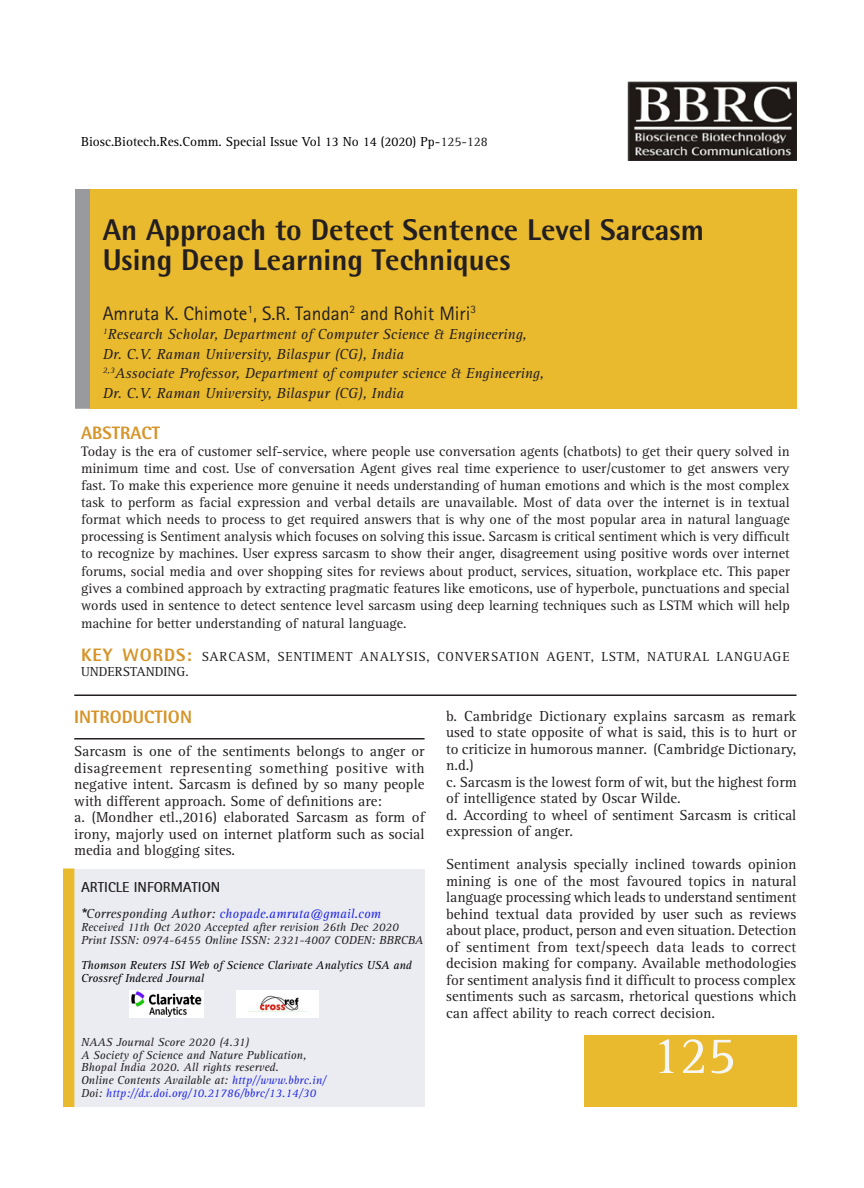
<style>
.page{position:relative;width:864px;height:1188px;background:#fff}
.page>*{position:absolute;margin:0;border:0;box-sizing:border-box;transform-origin:0 0}
.Body_text{font:54px "Rotis Serif Std";color:#f6f6f7}
.Body_text-2{font:800 30px/30px "Rotis Semi Sans Std";color:#231f20}
.Body_text-3{font:19.5px "Rotis Sans Serif Std";color:#231f20}
.Body_text-4{font:800 18px "Rotis Semi Sans Std";color:#d69429}
.Body_text-5{font:800 18px "Rotis Semi Sans Std";letter-spacing:.055em;color:#d69429}
.Body_text-6{font:15px/16.5px "Rotis Serif Std";color:#231f20;text-align:justify}
.Body_text-7{font:italic 15px "Rotis Serif Std";color:#231f20}
.Body_text-8{font:700 14.55px "Rotis Sans Serif 65";color:#231f20}
.Body_text-9{font:14.25px/17.2px "Rotis Serif Std";color:#231f20;text-align:justify}
.Body_text-10{font:13.5px "Rotis Serif Std";color:#000}
.Body_text-11{font:13.5px "Rotis Serif Std";letter-spacing:.055em;color:#231f20}
.Body_text-12{font:italic 13.5px "Rotis Serif Std";color:#2328e2}
.Body_text-13{font:13.5px "Rotis Serif Std";color:#231f20}
.Body_text-14{font:italic 12px "Rotis Serif Std";color:#231f20}
.Body_text-15{font:italic 12px/12.8px "Rotis Serif Std";color:#000}
.Body_text-16{font:italic 12px "Rotis Serif Std";color:#2328e2}
.s1{color:#231f20}
.s2{font-family:"Rotis Serif Std";font-weight:400;font-size:13.5px;color:#231f20}
.s3{font-family:"Arial";font-weight:700;color:#231f20}
.s4{color:#2328e2}
</style>
<div class="page">
<img style="left:627px;top:81px;width:169px;height:79px">
<div style="left:89px;top:189px;width:707px;height:220px;background:#eaba2e"></div>
<div style="left:75px;top:189px;width:15px;height:220px;background:#989a9d"></div>
<div style="left:584px;top:1035px;width:212px;height:72px;background:#eaba2e"></div>
<div style="left:75px;top:869px;width:350px;height:238px;background:#eaecf2"></div>
<img style="left:237px;top:990px;width:81px;height:27px">
<img style="left:130px;top:990px;width:73px;height:27px">
<div style="left:63px;top:868px;width:11px;height:239px;background:#eaba2e"></div>
<hr style="left:74px;top:694px;width:722px;height:2px;background:#231f20">
<hr style="left:74px;top:738px;width:351px;height:2px;background:#231f20">
<p class="Body_text-10" style="left:81px;top:134px;width:408px">Biosc.Biotech.Res.Comm. Special Issue Vol 13 No 14 (2020) Pp-<span class="s1">125-128</span></p>
<p class="Body_text-2" style="left:103px;top:215px;width:603px">An Approach to Detect Sentence Level Sarcasm<br>Using Deep Learning Techniques</p>
<p class="Body_text-3" style="left:103px;top:302px;width:375px">Amruta K. Chimote<sup>1</sup>, S.R. Tandan<sup>2</sup> and Rohit Miri<sup>3</sup></p>
<p class="Body_text-7" style="left:103px;top:326px;width:426px"><sup>1</sup>Research Scholar, Department of Computer Science &amp; Engineering,</p>
<p class="Body_text-7" style="left:103px;top:345px;width:303px">Dr. C.V. Raman University, Bilaspur (CG), India</p>
<p class="Body_text-7" style="left:103px;top:365px;width:443px"><sup>2,3</sup>Associate Professor, Department of computer science &amp; Engineering,</p>
<p class="Body_text-7" style="left:103px;top:384px;width:303px">Dr. C.V. Raman University, Bilaspur (CG), India</p>
<p class="Body_text-4" style="left:81px;top:421px;width:81px">ABSTRACT</p>
<p class="Body_text-9" style="left:81px;top:443px;width:711px">Today is the era of customer self-service, where people use conversation agents (chatbots) to get their query solved in minimum time and cost. Use of conversation Agent gives real time experience to user/customer to get answers very fast. To make this experience more genuine it needs understanding of human emotions and which is the most complex task to perform as facial expression and verbal details are unavailable. Most of data over the internet is in textual format which needs to process to get required answers that is why one of the most popular area in natural language processing is Sentiment analysis which focuses on solving this issue. Sarcasm is critical sentiment which is very difficult to recognize by machines. User express sarcasm to show their anger, disagreement using positive words over internet forums, social media and over shopping sites for reviews about product, services, situation, workplace etc. This paper gives a combined approach by extracting pragmatic features like emoticons, use of hyperbole, punctuations and special words used in sentence to detect sentence level sarcasm using deep learning techniques such as LSTM which will help machine for better understanding of natural language.</p>
<p class="Body_text-5" style="left:81px;top:643px;width:167px">KEY WORDS: <span class="s2">Sarcasm</span></p>
<p class="Body_text-11" style="left:267px;top:649px;width:234px">, sentiment analysis, Conversat</p>
<p class="Body_text-11" style="left:516px;top:649px;width:141px">ion agent, LSTM, Natu</p>
<p class="Body_text-11" style="left:684px;top:649px;width:107px">ral language</p>
<p class="Body_text-13" style="left:81px;top:664px;width:109px">understanding.</p>
<p class="Body_text-4" style="left:74px;top:705px;width:119px">INTRODUCTION</p>
<p class="Body_text-6" style="left:74px;top:743px;width:352px">Sarcasm is one of the sentiments belongs to anger or disagreement representing something positive with negative intent. Sarcasm is defined by so many people with different approach. Some of definitions are:</p>
<p class="Body_text-6" style="left:74px;top:809px;width:352px">a. (Mondher etl.,2016) elaborated Sarcasm as form of irony, majorly used on internet platform such as social media and blogging sites.</p>
<p class="Body_text-8" style="left:81px;top:877px;width:141px">ARTICLE INFORMATION</p>
<p class="Body_text-12" style="left:81px;top:906px;width:301px"><span class="s3">*</span><span class="s1">Corresponding Author:</span> chopade.amruta@gmail.com</p>
<p class="Body_text-14" style="left:81px;top:920px;width:319px">Received 11th Oct 2020 Accepted after revision 26th Dec 2020</p>
<p class="Body_text-14" style="left:81px;top:933px;width:344px">Print ISSN: 0974-6455 Online ISSN: 2321-4007 CODEN: BBRCBA</p>
<p class="Body_text-15" style="left:81px;top:959px;width:332px">Thomson Reuters ISI Web of Science Clarivate Analytics USA and<br>Crossref Indexed Journal</p>
<p class="Body_text-14" style="left:81px;top:1035px;width:170px">NAAS Journal Score 2020 (4.31)</p>
<p class="Body_text-14" style="left:81px;top:1048px;width:227px">A Society of Science and Nature Publication,</p>
<p class="Body_text-14" style="left:81px;top:1061px;width:199px">Bhopal India 2020. All rights reserved.</p>
<p class="Body_text-14" style="left:81px;top:1073px;width:247px">Online Contents Available at: <span class="s4">http//www.bbrc.in/</span></p>
<p class="Body_text-16" style="left:81px;top:1086px;width:237px"><span class="s1">Doi:</span> http://dx.doi.org/10.21786/bbrc/13.14/30</p>
<p class="Body_text-6" style="left:446px;top:708px;width:352px">b. Cambridge Dictionary explains sarcasm as remark used to state opposite of what is said, this is to hurt or to criticize in humorous manner. (Cambridge Dictionary, n.d.)</p>
<p class="Body_text-6" style="left:446px;top:774px;width:352px">c. Sarcasm is the lowest form of wit, but the highest form of intelligence stated by Oscar Wilde.</p>
<p class="Body_text-6" style="left:446px;top:807px;width:352px">d. According to wheel of sentiment Sarcasm is critical expression of anger.</p>
<p class="Body_text-6" style="left:446px;top:856px;width:352px">Sentiment analysis specially inclined towards opinion mining is one of the most favoured topics in natural language processing which leads to understand sentiment behind textual data provided by user such as reviews about place, product, person and even situation. Detection of sentiment from text/speech data leads to correct decision making for company. Available methodologies for sentiment analysis find it difficult to process complex sentiments such as sarcasm, rhetorical questions which can affect ability to reach correct decision.</p>
<p class="Body_text" style="left:651px;top:1024px;width:86px">125</p>
</div>
